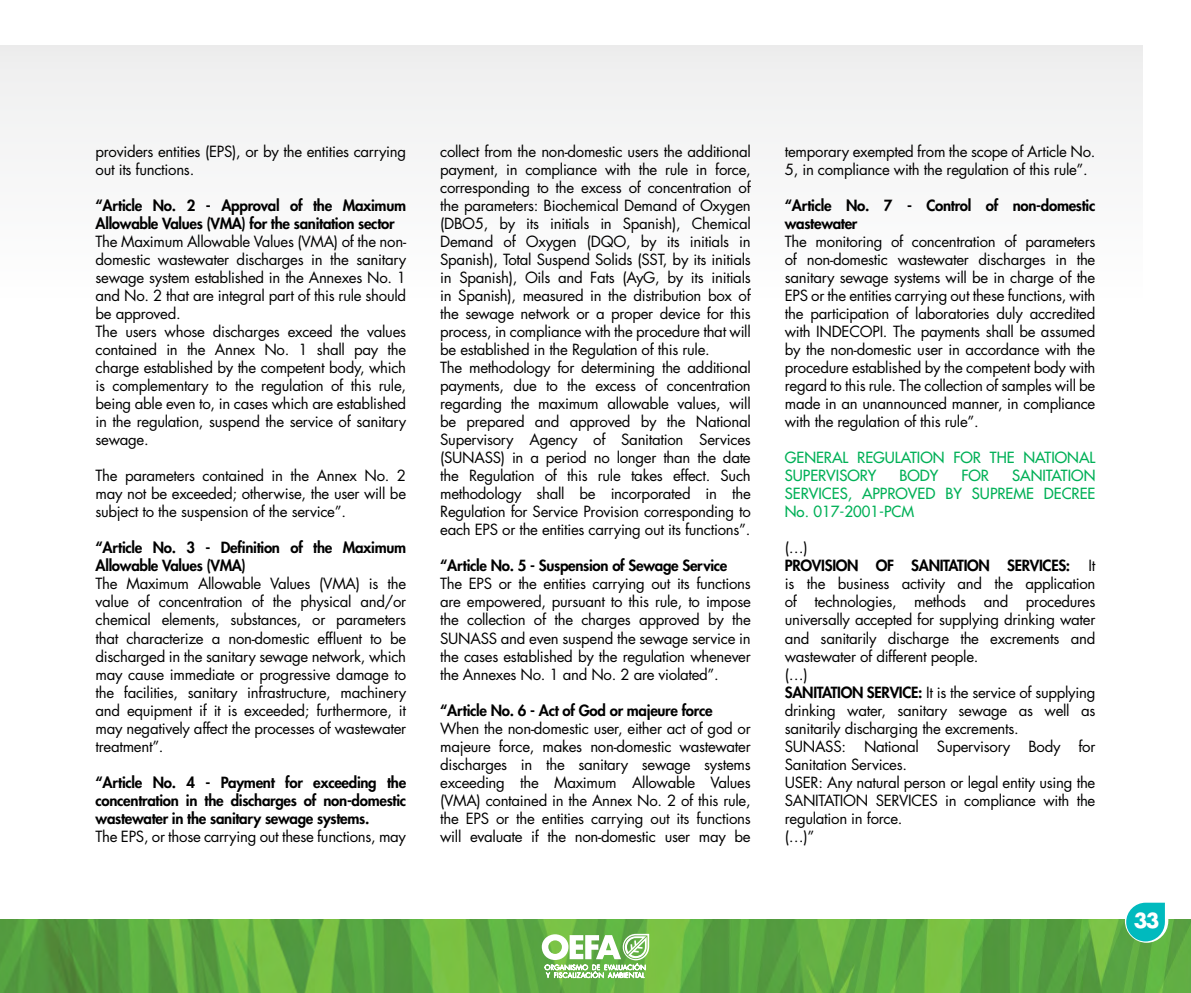
<style>
.page{position:relative;width:1191px;height:993px;background:#fff}
.page>*{position:absolute;margin:0;border:0;box-sizing:border-box;transform-origin:0 0}
.t1{font:700 20px "Futura Std";color:#fff}
.t2{font:15px/18px "Futura Std";letter-spacing:-.02em;color:#000}
.t3{font:800 15px/18px "Futura Std";letter-spacing:-.02em;color:#000}
.t4{font:500 15px/18px "Futura Std";color:#00b057}
.s1{font-weight:800}
</style>
<div class="page">
<img style="left:0;top:919px;width:1191px;height:73px">
<svg style="left:1124px;top:902px;width:44px;height:40px;background:#37c4bb"></svg>
<div style="left:0;top:45px;width:1142px;height:253px;background:#f6f6f7"></div>
<svg style="left:542px;top:933px;width:107px;height:45px"></svg>
<p class="t2" style="left:96px;top:143px;width:312px">providers entities (EPS), or by the entities carrying out its functions.</p>
<p class="t3" style="left:96px;top:196px;width:312px">“Article No. 2 - Approval of the Maximum<br>Allowable Values (VMA) for the sanitation sector</p>
<p class="t2" style="left:96px;top:233px;width:312px">The Maximum Allowable Values (VMA) of the non&shy;domestic wastewater discharges in the sanitary sewage system established in the Annexes No. 1 and No. 2 that are integral part of this rule should be approved.<br>The users whose discharges exceed the values contained in the Annex No. 1 shall pay the charge established by the competent body, which is complementary to the regulation of this rule, being able even to, in cases which are established in the regulation, suspend the service of sanitary sewage.</p>
<p class="t2" style="left:96px;top:467px;width:312px;text-align:justify">The parameters contained in the Annex No. 2 may not be exceeded; otherwise, the user will be subject to the suspension of the service”.</p>
<p class="t3" style="left:96px;top:538px;width:312px">“Article No. 3 - Definition of the Maximum<br>Allowable Values (VMA)</p>
<p class="t2" style="left:96px;top:575px;width:312px;text-align:justify">The Maximum Allowable Values (VMA) is the value of concentration of the physical and/or chemical elements, substances, or parameters that characterize a non-domestic effluent to be discharged in the sanitary sewage network, which may cause immediate or progressive damage to the facilities, sanitary infrastructure, machinery and equipment if it is exceeded; furthermore, it may negatively affect the processes of wastewater treatment”.</p>
<p class="t3" style="left:96px;top:772px;width:312px;text-align:justify">“Article No. 4 - Payment for exceeding the concentration in the discharges of non-domestic wastewater in the sanitary sewage systems.</p>
<p class="t2" style="left:96px;top:827px;width:312px">The EPS, or those carrying out these functions, may</p>
<p class="t2" style="left:440px;top:143px;width:312px">collect from the non-domestic users the additional payment, in compliance with the rule in force, corresponding to the excess of concentration of the parameters: Biochemical Demand of Oxygen (DBO5, by its initials in Spanish), Chemical Demand of Oxygen (DQO, by its initials in Spanish), Total Suspend Solids (SST, by its initials in Spanish), Oils and Fats (AyG, by its initials in Spanish), measured in the distribution box of the sewage network or a proper device for this process, in compliance with the procedure that will be established in the Regulation of this rule.<br>The methodology for determining the additional payments, due to the excess of concentration regarding the maximum allowable values, will be prepared and approved by the National Supervisory Agency of Sanitation Services (SUNASS) in a period no longer than the date the Regulation of this rule takes effect. Such methodology shall be incorporated in the Regulation for Service Provision corresponding to each EPS or the entities carrying out its functions”.</p>
<p class="t3" style="left:440px;top:556px;width:289px">“Article No. 5 - Suspension of Sewage Service</p>
<p class="t2" style="left:440px;top:575px;width:312px;text-align:justify">The EPS or the entities carrying out its functions are empowered, pursuant to this rule, to impose the collection of the charges approved by the SUNASS and even suspend the sewage service in the cases established by the regulation whenever the Annexes No. 1 and No. 2 are violated”.</p>
<p class="t3" style="left:440px;top:700px;width:274px">“Article No. 6 - Act of God or majeure force</p>
<p class="t2" style="left:440px;top:719px;width:312px;text-align:justify">When the non-domestic user, either act of god or majeure force, makes non-domestic wastewater discharges in the sanitary sewage systems exceeding the Maximum Allowable Values (VMA) contained in the Annex No. 2 of this rule, the EPS or the entities carrying out its functions will evaluate if the non-domestic user may be</p>
<p class="t2" style="left:785px;top:143px;width:312px">temporary exempted from the scope of Article No.<br>5, in compliance with the regulation of this rule”.</p>
<p class="t3" style="left:785px;top:196px;width:312px">“Article No. 7 - Control of non-domestic wastewater</p>
<p class="t2" style="left:785px;top:233px;width:312px;text-align:justify">The monitoring of concentration of parameters of non-domestic wastewater discharges in the sanitary sewage systems will be in charge of the EPS or the entities carrying out these functions, with the participation of laboratories duly accredited with INDECOPI. The payments shall be assumed by the non-domestic user in accordance with the procedure established by the competent body with regard to this rule. The collection of samples will be made in an unannounced manner, in compliance with the regulation of this rule”.</p>
<p class="t4" style="left:785px;top:448px;width:312px">GENERAL REGULATION FOR THE NATIONAL<br>SUPERVISORY</p>
<p class="t4" style="left:785px;top:466px;width:312px;text-align:justify;text-indent:227px">SANITATION SERVICES, APPROVED BY SUPREME DECREE No. 017-2001-PCM</p>
<p class="t2" style="left:785px;top:539px;width:312px">(…)<br><span class="s1">PROVISION OF SANITATION SERVICES:</span> It is the business activity and the application of technologies, methods and procedures universally accepted for supplying drinking water and sanitarily discharge the excrements and wastewater of different people.<br>(…)<br><span class="s1">SANITATION SERVICE:</span> It is the service of supplying drinking water, sanitary sewage as well as sanitarily discharging the excrements.<br>SUNASS: National Supervisory Body for Sanitation Services.<br>USER: Any natural person or legal entity using the SANITATION SERVICES in compliance with the regulation in force.<br>(…)”</p>
<p class="t4" style="left:899px;top:466px;width:41px">BODY</p>
<p class="t4" style="left:961px;top:466px;width:29px">FOR</p>
<h1 class="t1" style="left:1133px;top:906px;width:27px">33</h1>
</div>
